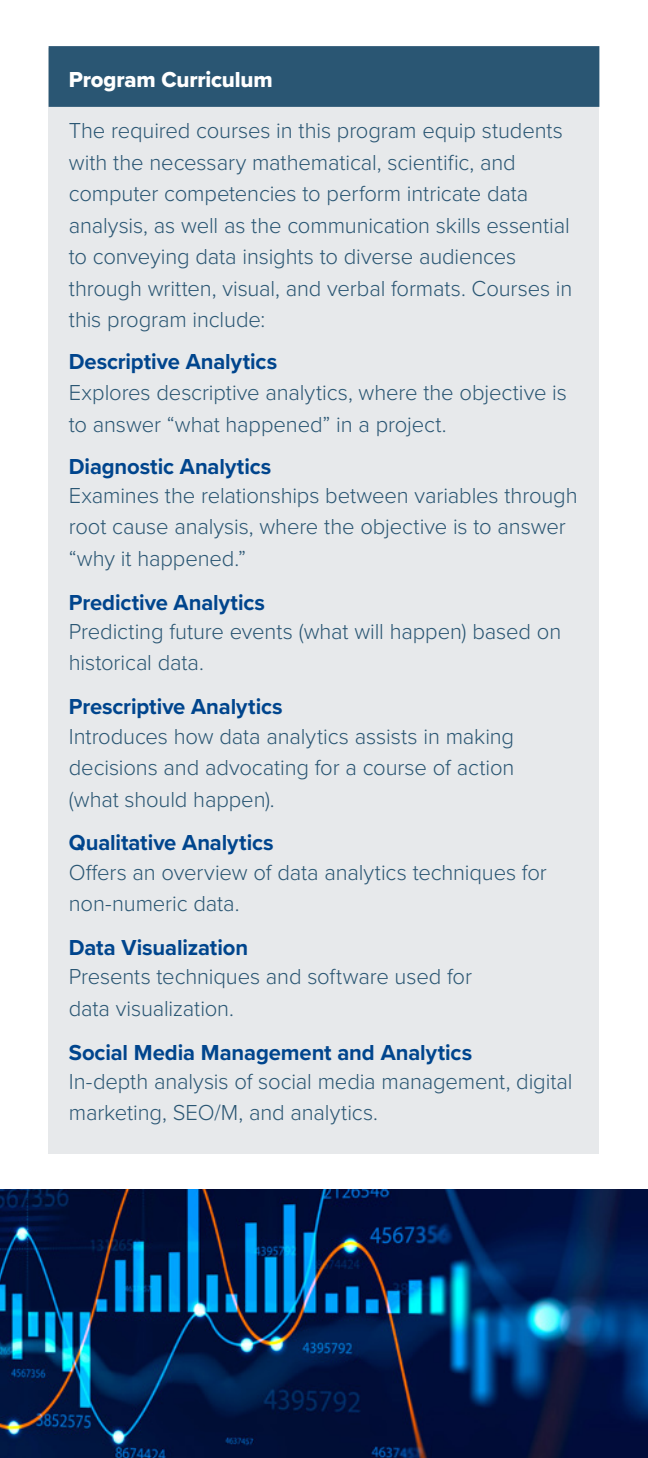
<style>
.page{position:relative;width:648px;height:1458px;background:#fff}
.page>*{position:absolute;margin:0;border:0;box-sizing:border-box;transform-origin:0 0}
.t1{font:300 22.5px/31.5px "Proxima Nova";letter-spacing:-.005em;color:#2a5673}
.t2{font:700 22.5px "Proxima Nova";letter-spacing:-.005em;color:#00458d}
.t3{font:22.5px "Proxima Nova Extrabld";letter-spacing:-.005em;color:#fff}
</style>
<div class="page">
<div style="left:49px;top:49px;width:550px;height:1105px;background:#e7e9eb"></div>
<div style="left:49px;top:46px;width:550px;height:61px;background:#2a5673"></div>
<img style="left:0;top:1189px;width:648px;height:269px">
<h2 class="t3" style="left:69px;top:62px;width:205px">Program Curriculum</h2>
<p class="t1" style="left:69px;top:114px;width:505px">The required courses in this program equip students with the necessary mathematical, scientific, and computer competencies to perform intricate data analysis, as well as the communication skills essential to conveying data insights to diverse audiences through written, visual, and verbal formats. Courses in this program include:</p>
<h3 class="t2" style="left:69px;top:345px;width:210px">Descriptive Analytics</h3>
<p class="t1" style="left:69px;top:376px;width:500px">Explores descriptive analytics, where the objective is to answer “what happened” in a project.</p>
<h3 class="t2" style="left:69px;top:449px;width:204px">Diagnostic Analytics</h3>
<p class="t1" style="left:69px;top:478px;width:510px">Examines the relationships between variables through root cause analysis, where the objective is to answer “why it happened.”</p>
<h3 class="t2" style="left:69px;top:585px;width:198px">Predictive Analytics</h3>
<p class="t1" style="left:69px;top:615px;width:494px">Predicting future events (what will happen) based on historical data.</p>
<h3 class="t2" style="left:69px;top:690px;width:215px">Prescriptive Analytics</h3>
<p class="t1" style="left:69px;top:719px;width:447px;text-align:justify">Introduces how data analytics assists in making decisions and advocating for a course of action (what should happen).</p>
<h3 class="t2" style="left:69px;top:826px;width:206px">Qualitative Analytics</h3>
<p class="t1" style="left:69px;top:855px;width:479px">Offers an overview of data analytics techniques for non-numeric data.</p>
<h3 class="t2" style="left:69px;top:931px;width:181px">Data Visualization</h3>
<p class="t1" style="left:69px;top:960px;width:405px">Presents techniques and software used for data visualization.</p>
<h3 class="t2" style="left:69px;top:1035px;width:405px">Social Media Management and Analytics</h3>
<p class="t1" style="left:69px;top:1065px;width:505px">In-depth analysis of social media management, digital marketing, SEO/M, and analytics.</p>
</div>
